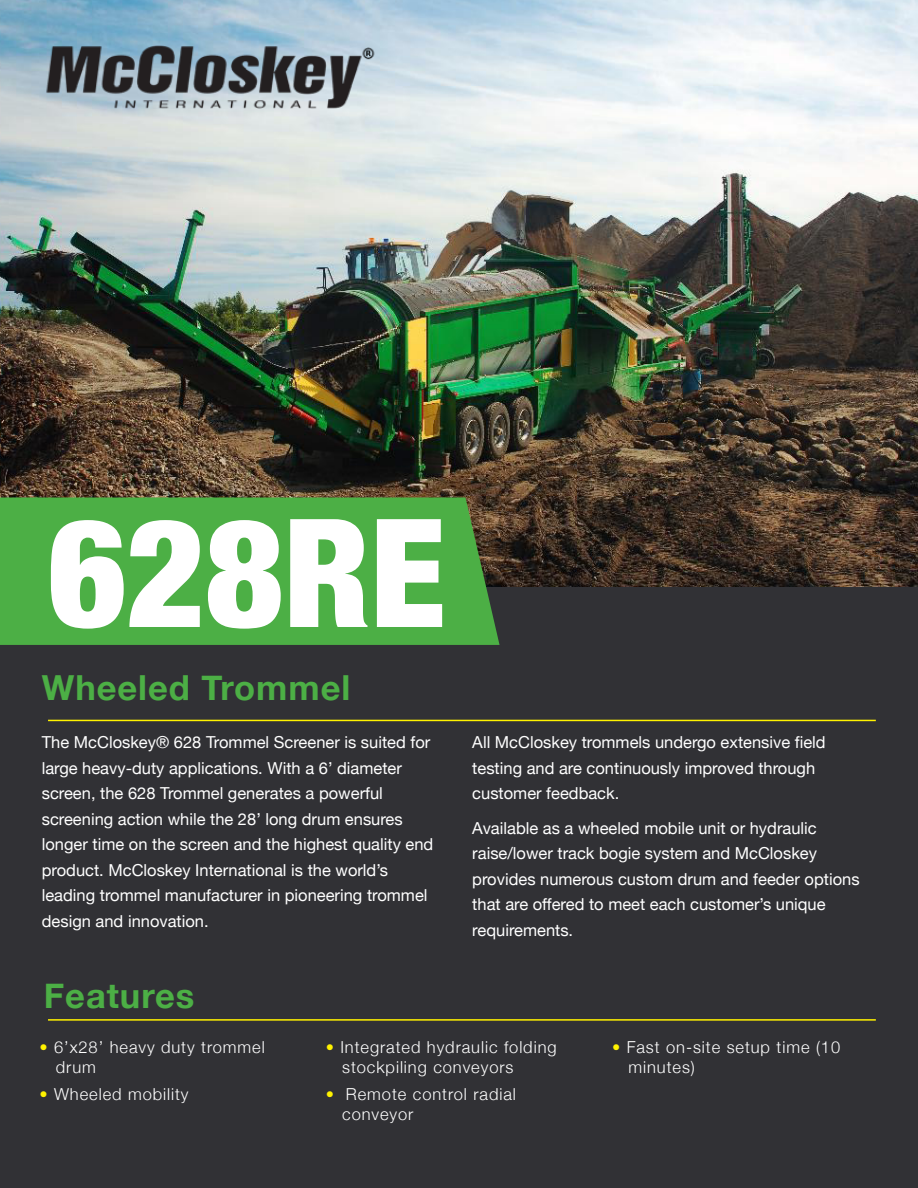
<style>
.page{position:relative;width:918px;height:1188px;background:#fff}
.page>*{position:absolute;margin:0;border:0;box-sizing:border-box;transform-origin:0 0}
.t1{font:900 condensed 151.05px "Helvetica Neue";color:#fff}
.t2{font:700 34.5px "Helvetica Neue";letter-spacing:.03em;color:#4caf45}
.t3{font:16.5px/25.5px "Helvetica Neue";color:#fff}
.t4{font:300 16.5px/19.8px "Helvetica Neue";letter-spacing:.055em;color:#fff}
.s1{color:#fff200}
</style>
<div class="page">
<img style="left:0;top:0;width:918px;height:587px">
<div style="left:0;top:587px;width:918px;height:601px;background:#313135"></div>
<div style="left:0;top:497px;width:500px;height:148px;background:#4caf45"></div>
<hr style="left:48px;top:720px;width:828px;height:1px;background:#fff200">
<hr style="left:48px;top:1019px;width:828px;height:2px;background:#fff200">
<img style="left:40px;top:44px;width:342px;height:67px">
<h1 class="t1" style="left:48px;top:480px;width:399px">628RE</h1>
<h2 class="t2" style="left:42px;top:667px;width:310px">Wheeled Trommel</h2>
<p class="t3" style="left:42px;top:729px;width:393px">The McCloskey® 628 Trommel Screener is suited for large heavy-duty applications. With a 6’ diameter screen, the 628 Trommel generates a powerful screening action while the 28’ long drum ensures longer time on the screen and the highest quality end product. McCloskey International is the world’s leading trommel manufacturer in pioneering trommel design and innovation.</p>
<p class="t3" style="left:472px;top:729px;width:355px">All McCloskey trommels undergo extensive field testing and are continuously improved through customer feedback.</p>
<p class="t3" style="left:472px;top:815px;width:389px">Available as a wheeled mobile unit or hydraulic raise/lower track bogie system and McCloskey provides numerous custom drum and feeder options that are offered to meet each customer’s unique requirements.</p>
<h2 class="t2" style="left:44px;top:974px;width:152px">Features</h2>
<p class="t4" style="left:56px;top:1037px;width:210px;text-indent:-16px"><span class="s1">•</span> 6’x28’ heavy duty trommel drum</p>
<p class="t4" style="left:39px;top:1084px;width:151px"><span class="s1">•</span> Wheeled mobility</p>
<p class="t4" style="left:342px;top:1037px;width:216px;text-indent:-16px"><span class="s1">•</span> Integrated hydraulic folding stockpiling conveyors</p>
<p class="t4" style="left:342px;top:1084px;width:175px;text-indent:-16px"><span class="s1">•</span> Remote control radial conveyor</p>
<p class="t4" style="left:629px;top:1037px;width:213px;text-indent:-16px"><span class="s1">•</span> Fast on-site setup time (10 minutes)</p>
</div>
